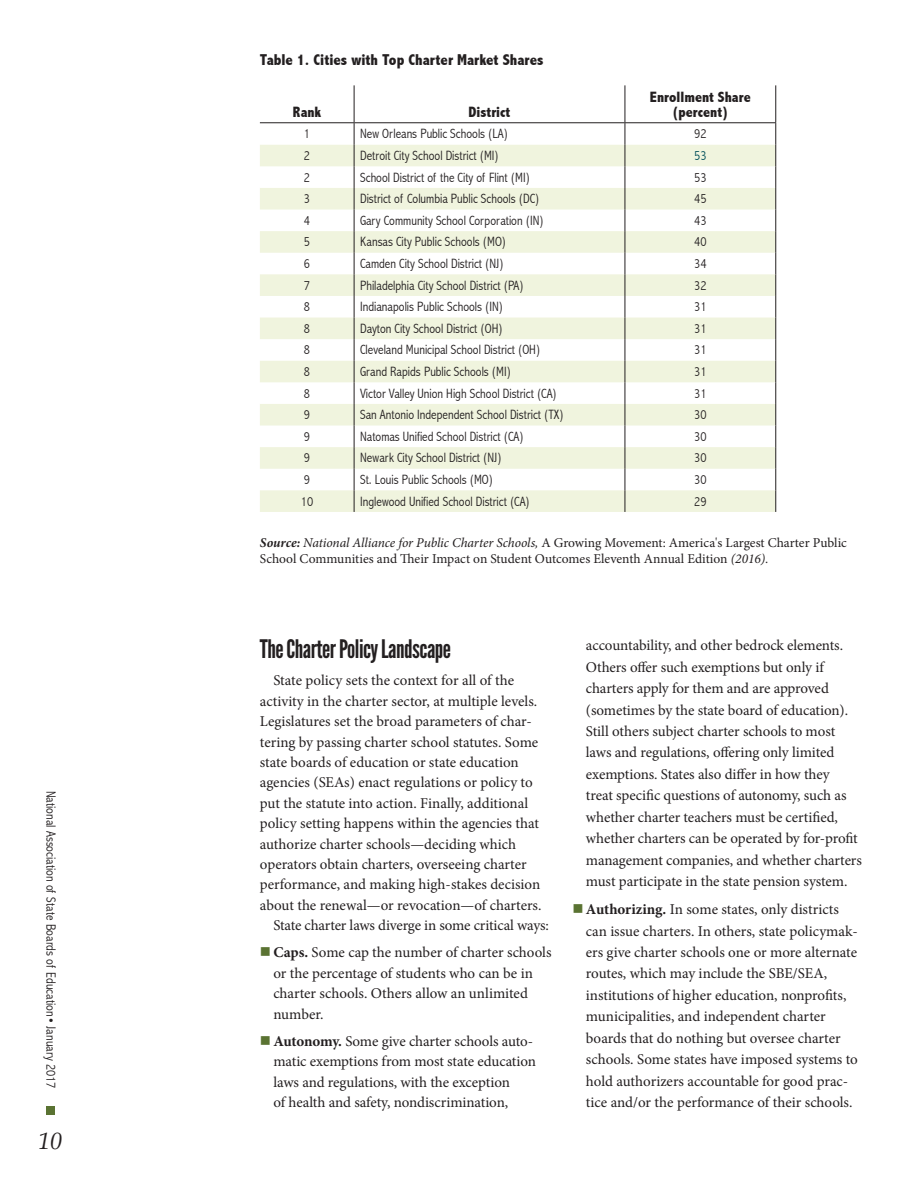
<style>
.page{position:relative;width:918px;height:1188px;background:#fff}
.page>*{position:absolute;margin:0;border:0;box-sizing:border-box;transform-origin:0 0}
.Header-Sub1{font:25.5px "League Gothic";letter-spacing:-.02em;color:#231f20}
.t1{font:italic 24px "Palatino";color:#231f20}
.Figure_Title_Text{font:800 condensed 15.75px "Abadi";color:#231f20}
.Bulleted_Text-Basic{font:15px/21.5px "Minion Pro";letter-spacing:-.005em;color:#231f20}
.General_Content{font:15px/20.4px "Minion Pro";color:#231f20}
.t2{font:800 condensed 15px/15px "Abadi";color:#231f20;text-align:center}
.t3{font:300 condensed 13.5px "Abadi";color:#231f20}
.Source_Notes{font:13.5px/16.2px "Minion Pro";color:#231f20}
.t4{font:300 condensed 13.5px "Abadi";color:#004e59}
.s1{font-weight:700;font-style:italic}
.s2{font-style:italic}
.s3{color:#5a7332}
.s4{font-weight:700}
</style>
<div class="page">
<div style="left:46px;top:1106px;width:9px;height:8px;background:#5a7332"></div>
<svg style="left:260px;top:145px;width:515px;height:367px;fill:#f0f4de"></svg>
<svg style="left:354px;top:123px;width:1px;height:389px"></svg>
<svg style="left:625px;top:123px;width:1px;height:389px"></svg>
<svg style="left:775px;top:123px;width:1px;height:389px"></svg>
<hr style="left:354px;top:85px;width:1px;height:37px;background:#231f20">
<hr style="left:625px;top:85px;width:1px;height:37px;background:#231f20">
<hr style="left:775px;top:85px;width:1px;height:37px;background:#231f20">
<hr style="left:260px;top:122px;width:94px;height:1px;background:#231f20">
<hr style="left:354px;top:122px;width:271px;height:1px;background:#231f20">
<hr style="left:625px;top:122px;width:151px;height:1px;background:#231f20">
<p class="t3" style="left:59px;top:791px;width:299px;rotate:90deg">National Association of State Boards of Education• January 2017</p>
<p class="t1" style="left:38px;top:1120px;width:25px">10</p>
<p class="Figure_Title_Text" style="left:260px;top:51px;width:285px">Table 1. Cities with Top Charter Market Shares</p>
<p class="t2" style="left:293px;top:104px;width:30px">Rank</p>
<p class="t2" style="left:469px;top:104px;width:43px">District</p>
<p class="t2" style="left:650px;top:89px;width:102px">Enrollment Share (percent)</p>
<p class="t3" style="left:304px;top:126px;width:8px">1</p>
<p class="t3" style="left:360px;top:126px;width:149px">New Orleans Public Schools (LA)</p>
<p class="t3" style="left:694px;top:126px;width:14px">92</p>
<p class="t3" style="left:304px;top:148px;width:8px">2</p>
<p class="t3" style="left:360px;top:148px;width:140px">Detroit City School District (MI)</p>
<p class="t4" style="left:694px;top:148px;width:14px">53</p>
<p class="t3" style="left:304px;top:169px;width:8px">2</p>
<p class="t3" style="left:360px;top:169px;width:171px">School District of the City of Flint (MI)</p>
<p class="t3" style="left:694px;top:169px;width:14px">53</p>
<p class="t3" style="left:304px;top:191px;width:8px">3</p>
<p class="t3" style="left:360px;top:191px;width:181px">District of Columbia Public Schools (DC)</p>
<p class="t3" style="left:694px;top:191px;width:14px">45</p>
<p class="t3" style="left:304px;top:213px;width:8px">4</p>
<p class="t3" style="left:360px;top:213px;width:185px">Gary Community School Corporation (IN)</p>
<p class="t3" style="left:694px;top:213px;width:14px">43</p>
<p class="t3" style="left:304px;top:234px;width:8px">5</p>
<p class="t3" style="left:360px;top:234px;width:148px">Kansas City Public Schools (MO)</p>
<p class="t3" style="left:694px;top:234px;width:14px">40</p>
<p class="t3" style="left:304px;top:256px;width:8px">6</p>
<p class="t3" style="left:360px;top:256px;width:145px">Camden City School District (NJ)</p>
<p class="t3" style="left:694px;top:256px;width:14px">34</p>
<p class="t3" style="left:304px;top:277px;width:8px">7</p>
<p class="t3" style="left:360px;top:277px;width:165px">Philadelphia City School District (PA)</p>
<p class="t3" style="left:694px;top:277px;width:14px">32</p>
<p class="t3" style="left:304px;top:299px;width:8px">8</p>
<p class="t3" style="left:360px;top:299px;width:144px">Indianapolis Public Schools (IN)</p>
<p class="t3" style="left:694px;top:299px;width:14px">31</p>
<p class="t3" style="left:304px;top:321px;width:8px">8</p>
<p class="t3" style="left:360px;top:321px;width:144px">Dayton City School District (OH)</p>
<p class="t3" style="left:694px;top:321px;width:14px">31</p>
<p class="t3" style="left:304px;top:342px;width:8px">8</p>
<p class="t3" style="left:360px;top:342px;width:182px">Cleveland Municipal School District (OH)</p>
<p class="t3" style="left:694px;top:342px;width:14px">31</p>
<p class="t3" style="left:304px;top:364px;width:8px">8</p>
<p class="t3" style="left:360px;top:364px;width:152px">Grand Rapids Public Schools (MI)</p>
<p class="t3" style="left:694px;top:364px;width:14px">31</p>
<p class="t3" style="left:304px;top:385px;width:8px">8</p>
<p class="t3" style="left:360px;top:385px;width:198px">Victor Valley Union High School District (CA)</p>
<p class="t3" style="left:694px;top:385px;width:14px">31</p>
<p class="t3" style="left:304px;top:407px;width:8px">9</p>
<p class="t3" style="left:360px;top:407px;width:205px">San Antonio Independent School District (TX)</p>
<p class="t3" style="left:694px;top:407px;width:14px">30</p>
<p class="t3" style="left:304px;top:429px;width:8px">9</p>
<p class="t3" style="left:360px;top:429px;width:165px">Natomas Unified School District (CA)</p>
<p class="t3" style="left:694px;top:429px;width:14px">30</p>
<p class="t3" style="left:304px;top:450px;width:8px">9</p>
<p class="t3" style="left:360px;top:450px;width:143px">Newark City School District (NJ)</p>
<p class="t3" style="left:694px;top:450px;width:14px">30</p>
<p class="t3" style="left:304px;top:472px;width:8px">9</p>
<p class="t3" style="left:360px;top:472px;width:134px">St. Louis Public Schools (MO)</p>
<p class="t3" style="left:694px;top:472px;width:14px">30</p>
<p class="t3" style="left:301px;top:493px;width:14px">10</p>
<p class="t3" style="left:360px;top:493px;width:171px">Inglewood Unified School District (CA)</p>
<p class="t3" style="left:694px;top:493px;width:14px">29</p>
<p class="Source_Notes" style="left:260px;top:534px;width:589px"><span class="s1">Source:</span> <span class="s2">National Alliance for Public Charter Schools,</span> A Growing Movement: America's Largest Charter Public<br>School Communities and Their Impact on Student Outcomes Eleventh Annual Edition <span class="s2">(2016).</span></p>
<p class="Header-Sub1" style="left:260px;top:634px;width:193px">The Charter Policy Landscape</p>
<p class="General_Content" style="left:260px;top:670px;width:283px;text-indent:14px">State policy sets the context for all of the activity in the charter sector, at multiple levels.<br>Legislatures set the broad parameters of char&shy;tering by passing charter school statutes. Some state boards of education or state education agencies (SEAs) enact regulations or policy to put the statute into action. Finally, additional policy setting happens within the agencies that authorize charter schools—deciding which operators obtain charters, overseeing charter performance, and making high-stakes decision about the renewal—or revocation—of charters.</p>
<p class="General_Content" style="left:273px;top:915px;width:277px">State charter laws diverge in some critical ways:</p>
<p class="Bulleted_Text-Basic" style="left:273px;top:942px;width:280px;line-height:20.4px;text-indent:-14px"><span class="s3">■</span> <span class="s4">Caps.</span> Some cap the number of charter schools or the percentage of students who can be in charter schools. Others allow an unlimited number.</p>
<p class="Bulleted_Text-Basic" style="left:273px;top:1031px;width:264px;line-height:20.4px;text-indent:-14px"><span class="s3">■</span> <span class="s4">Autonomy.</span> Some give charter schools auto&shy;matic exemptions from most state education laws and regulations, with the exception<br>of health and safety, nondiscrimination,</p>
<p class="Bulleted_Text-Basic" style="left:586px;top:635px;width:277px">accountability, and other bedrock elements.<br>Others offer such exemptions but only if charters apply for them and are approved (sometimes by the state board of education).<br>Still others subject charter schools to most laws and regulations, offering only limited exemptions. States also differ in how they<br>treat specific questions of autonomy, such as whether charter teachers must be certified, whether charters can be operated by for-profit management companies, and whether charters must participate in the state pension system.</p>
<p class="Bulleted_Text-Basic" style="left:586px;top:899px;width:274px;text-indent:-14px"><span class="s3">■</span> <span class="s4">Authorizing.</span> In some states, only districts can issue charters. In others, state policymak&shy;ers give charter schools one or more alternate routes, which may include the SBE/SEA, institutions of higher education, nonprofits, municipalities, and independent charter boards that do nothing but oversee charter schools. Some states have imposed systems to hold authorizers accountable for good prac&shy;tice and/or the performance of their schools.</p>
</div>
